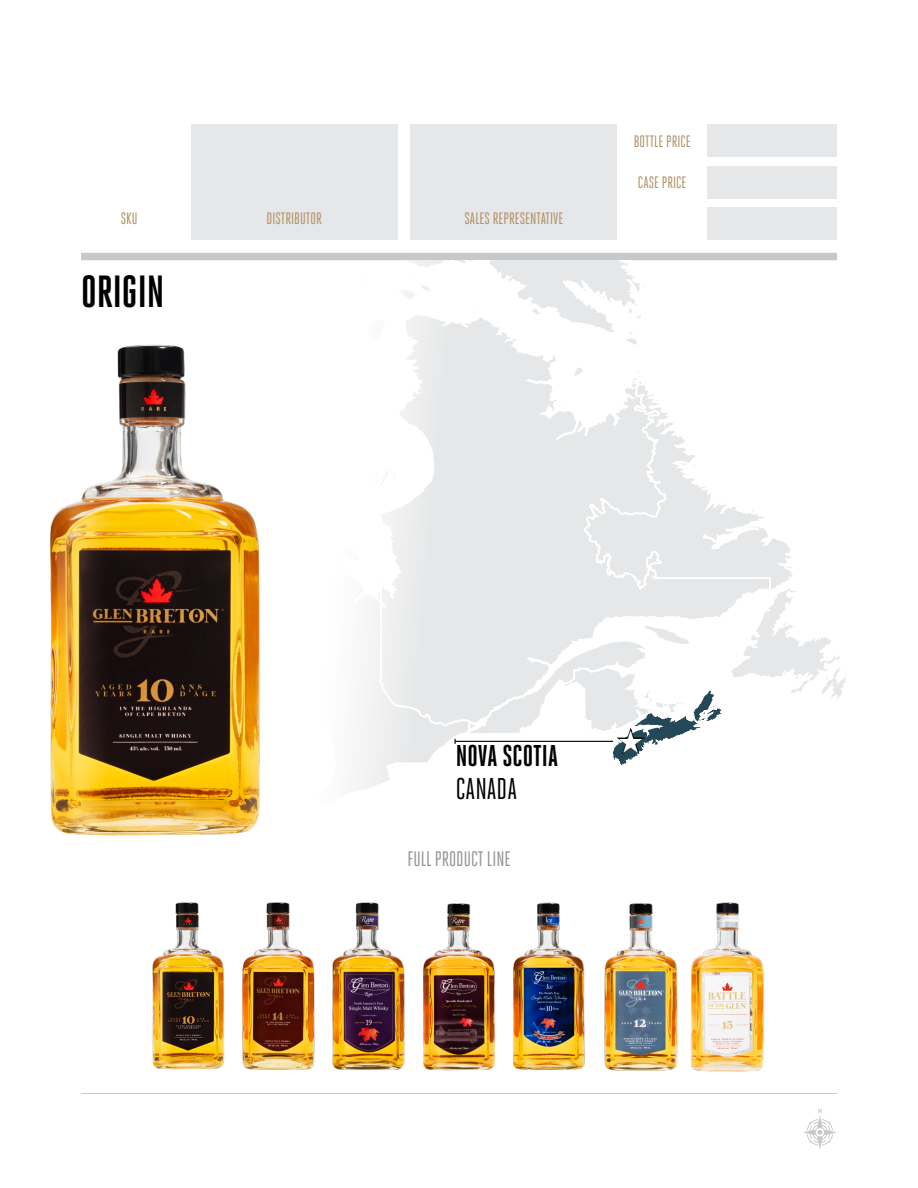
<style>
.page{position:relative;width:918px;height:1188px;background:#fff}
.page>*{position:absolute;margin:0;border:0;box-sizing:border-box;transform-origin:0 0}
.t1{font:700 45px "Heroic Condensed";color:#000}
.t2{font:700 30px "Heroic Condensed";color:#000}
.t3{font:30px "Heroic Condensed";color:#000}
.t4{font:21px "Heroic Condensed";color:#939598}
.t5{font:16.5px "Heroic Condensed";color:#af9164}
.t6{font:700 6px "PT Sans";color:#c7c8ca}
</style>
<div class="page">
<div style="left:81px;top:253px;width:756px;height:7px;background:#c7c8ca"></div>
<hr style="left:81px;top:1093px;width:756px;height:1px;background:#c7c8ca">
<div style="left:707px;top:124px;width:130px;height:34px;background:#e6e7e8"></div>
<div style="left:707px;top:166px;width:130px;height:33px;background:#e6e7e8"></div>
<div style="left:707px;top:207px;width:130px;height:33px;background:#e6e7e8"></div>
<div style="left:411px;top:124px;width:206px;height:116px;background:#e6e7e8"></div>
<div style="left:191px;top:124px;width:206px;height:116px;background:#e6e7e8"></div>
<svg style="left:803px;top:1116px;width:34px;height:33px"></svg>
<svg style="left:473px;top:582px;width:109px;height:151px;background:#e9eaeb"></svg>
<svg style="left:358px;top:582px;width:115px;height:208px"></svg>
<svg style="left:81px;top:260px;width:642px;height:322px"></svg>
<svg style="left:582px;top:370px;width:264px;height:328px"></svg>
<hr style="left:455px;top:741px;width:158px;height:1px;background:#000">
<img style="left:50px;top:294px;width:252px;height:542px">
<img style="left:152px;top:902px;width:73px;height:168px">
<img style="left:242px;top:902px;width:73px;height:168px">
<img style="left:332px;top:902px;width:44px;height:168px">
<img style="left:542px;top:902px;width:136px;height:169px">
<img style="left:691px;top:902px;width:73px;height:170px">
<img style="left:376px;top:903px;width:166px;height:168px">
<svg style="left:560px;top:664px;width:174px;height:101px"></svg>
<p class="t5" style="left:121px;top:209px;width:18px">SKU</p>
<p class="t5" style="left:266px;top:209px;width:57px">DISTRIBUTOR</p>
<p class="t5" style="left:465px;top:209px;width:100px">SALES REPRESENTATIVE</p>
<h1 class="t1" style="left:81px;top:266px;width:85px">ORIGIN</h1>
<p class="t5" style="left:634px;top:133px;width:59px">BOTTLE PRICE</p>
<p class="t5" style="left:638px;top:174px;width:50px">CASE PRICE</p>
<h2 class="t2" style="left:456px;top:739px;width:104px">NOVA SCOTIA</h2>
<h2 class="t3" style="left:456px;top:773px;width:63px">CANADA</h2>
<p class="t4" style="left:407px;top:848px;width:105px">FULL PRODUCT LINE</p>
<p class="t6" style="left:818px;top:1107px;width:5px">N</p>
</div>
